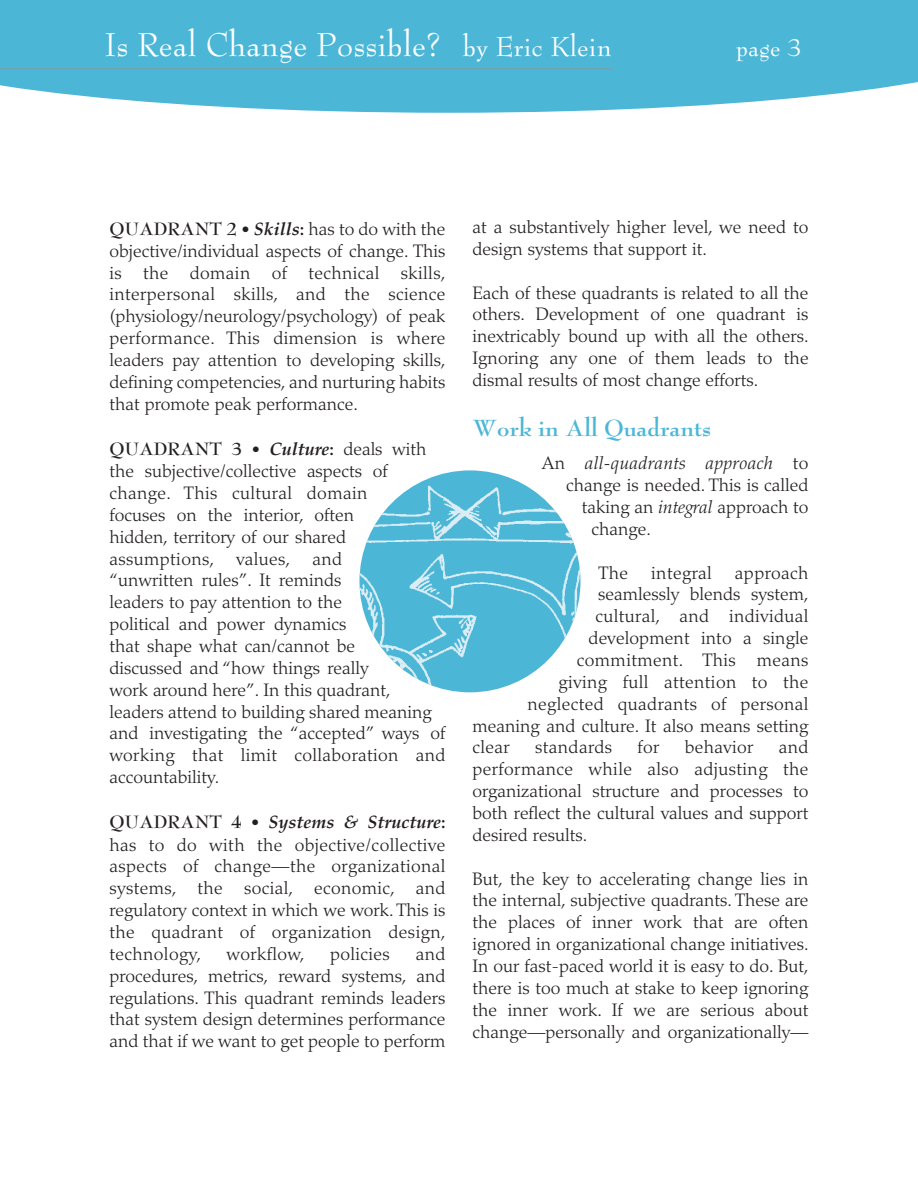
<style>
.page{position:relative;width:918px;height:1188px;background:#fff}
.page>*{position:absolute;margin:0;border:0;box-sizing:border-box;transform-origin:0 0}
.t1{font:36px "Bernhard Modern";color:#fff}
.t2{font:27px "Bernhard Modern";color:#fff}
.t3{font:700 25.5px "Bernhard Modern";color:#4cb6d7}
.t4{font:700 19.5px "Bernhard Modern";color:#231f20}
.t5{font:300 18px/21.9px "Palatino";color:#231f20;text-align:justify}
.t6{font:300 18px "Palatino";letter-spacing:.02em;color:#231f20}
.t7{font:italic 300 18px "Palatino";letter-spacing:.02em;color:#231f20}
.s1{font-size:30px}
.s2{font-family:"Bernhard Modern";font-weight:700;font-size:19.5px}
.s3{font-weight:500;font-size:16.5px}
.s4{font-weight:700;font-style:italic}
.s5{font-weight:500}
.s6{font-family:"Palatino";font-weight:500;font-size:16.5px}
.s7{font-family:"Palatino";font-style:italic;font-size:18px}
.s8{font-family:"Palatino";font-weight:500;font-size:18px}
.s9{font-family:"Palatino";font-weight:300;font-size:18px}
.s10{font-style:normal}
.s11{font-style:italic}
</style>
<div class="page">
<svg style="left:0;top:0;width:918px;height:113px;background:#5abbd9"></svg>
<hr style="left:0;top:69px;width:613px;height:1px;background:#939598">
<img style="left:359px;top:477px;width:221px;height:215px">
<h1 class="t1" style="left:105px;top:25px;width:509px">Is Real Change Possible? <span class="s1">by Eric Klein</span></h1>
<h2 class="t2" style="left:736px;top:33px;width:68px">page 3</h2>
<p class="t5" style="left:110px;top:218px;width:338px"><span class="s2">QUADRANT 2</span> <span class="s3">•</span> <span class="s4">Skills</span><span class="s5">:</span> has to do with the objective/individual aspects of change. This is the domain of technical skills, interpersonal skills, and the science (physiology/neurology/psychology) of peak performance. This dimension is where leaders pay attention to developing skills, defining competencies, and nurturing habits that promote peak performance.</p>
<p class="t4" style="left:110px;top:439px;width:318px">QUADRANT 3 <span class="s6">•</span> <span class="s7">Culture</span><span class="s8">:</span> <span class="s9">deals with</span></p>
<p class="t5" style="left:109px;top:460px;width:338px;text-align:left">the subjective/collective aspects of change. This cultural domain<br>focuses on the interior, often<br>hidden, territory of our shared assumptions, values, and<br>“unwritten rules”. It reminds<br>leaders to pay attention to the<br>political and power dynamics<br>that shape what can/cannot be<br>discussed and “how things really<br>work around here”. In this quadrant, leaders attend to building shared meaning and investigating the “accepted” ways of working that limit collaboration and accountability.</p>
<p class="t5" style="left:110px;top:812px;width:338px"><span class="s2">QUADRANT 4</span> <span class="s3">•</span> <span class="s4">Systems &amp; Structure</span><span class="s5">: </span>has to do with the objective/collective aspects of change—the organizational systems, the social, economic, and regulatory context in which we work. This is the quadrant of organization design, technology,</p>
<p class="t5" style="left:109px;top:943px;width:338px;text-indent:306px">and procedures, metrics, reward systems, and regulations. This quadrant reminds leaders that system design determines performance and that if we want to get people to perform</p>
<p class="t6" style="left:227px;top:943px;width:80px">workflow,</p>
<p class="t6" style="left:330px;top:943px;width:61px">policies</p>
<p class="t5" style="left:473px;top:216px;width:338px">at a substantively higher level, we need to design systems that support it.</p>
<p class="t5" style="left:473px;top:282px;width:338px">Each of these quadrants is related to all the others. Development of one quadrant is inextricably bound up with all the others.<br>Ignoring any one of them leads to the dismal results of most change efforts.</p>
<h3 class="t3" style="left:473px;top:415px;width:240px">Work in All Quadrants</h3>
<p class="t7" style="left:542px;top:453px;width:268px"><span class="s10">An</span> all-quadrants approach <span class="s10">to</span></p>
<p class="t5" style="left:566px;top:474px;width:244px">change is needed. This is called</p>
<p class="t5" style="left:582px;top:496px;width:228px">taking an <span class="s11">integral</span> approach to</p>
<p class="t5" style="left:592px;top:518px;width:61px">change.</p>
<p class="t5" style="left:598px;top:562px;width:31px">The</p>
<p class="t6" style="left:651px;top:562px;width:62px">integral</p>
<p class="t6" style="left:735px;top:562px;width:75px">approach</p>
<p class="t5" style="left:598px;top:584px;width:212px">seamlessly blends system,</p>
<p class="t6" style="left:595px;top:606px;width:215px">cultural, and individual</p>
<p class="t5" style="left:589px;top:627px;width:221px">development into a single</p>
<p class="t6" style="left:577px;top:650px;width:233px">commitment. This means</p>
<p class="t6" style="left:558px;top:671px;width:252px">giving full attention to the</p>
<p class="t6" style="left:527px;top:693px;width:283px">neglected quadrants of personal</p>
<p class="t5" style="left:473px;top:715px;width:338px">meaning and culture. It also means setting</p>
<p class="t5" style="left:473px;top:737px;width:39px">clear</p>
<p class="t6" style="left:535px;top:737px;width:78px">standards</p>
<p class="t5" style="left:637px;top:737px;width:24px">for</p>
<p class="t6" style="left:685px;top:737px;width:70px">behavior</p>
<p class="t5" style="left:473px;top:737px;width:338px;text-indent:306px">and performance while also adjusting the organizational structure and processes to both reflect the cultural values and support desired results.</p>
<p class="t5" style="left:473px;top:868px;width:338px">But, the key to accelerating change lies in the internal, subjective quadrants. These are the places of inner work that are often ignored in organizational change initiatives.<br>In our fast-paced world it is easy to do. But, there is too much at stake to keep ignoring the inner work. If we are serious about change—personally and organizationally—</p>
</div>
